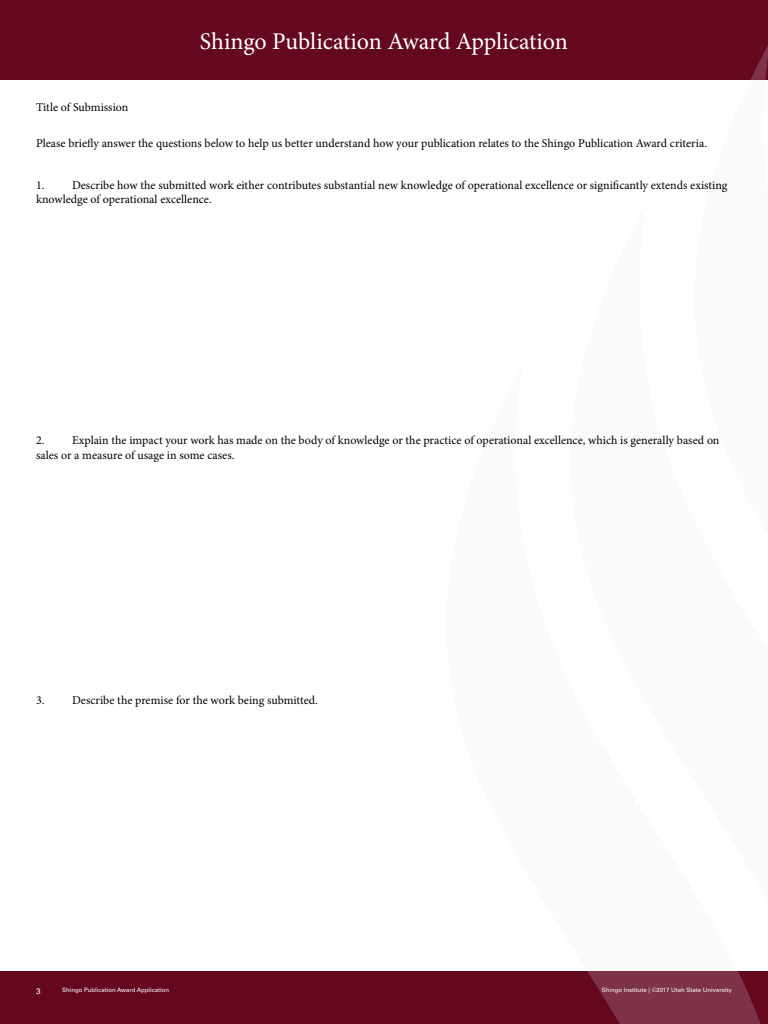
<style>
.page{position:relative;width:768px;height:1024px;background:#fff}
.page>*{position:absolute;margin:0;border:0;box-sizing:border-box;transform-origin:0 0}
.t1{font:24px "Minion Pro";letter-spacing:-.005em;color:#fff}
.t2{font:12px/14.4px "Minion Pro";color:#000}
.t3{font:8px "Univers LT Std";color:#fff}
.t4{font:6px "Univers LT Std";color:#fff}
</style>
<div class="page">
<div style="left:0;top:971px;width:768px;height:53px;background:#640820"></div>
<div style="left:0;top:0;width:768px;height:80px;background:#640820"></div>
<svg style="left:587px;top:971px;width:174px;height:53px;fill:#7d3347"></svg>
<h1 class="t1" style="left:200px;top:26px;width:370px">Shingo Publication Award Application</h1>
<p class="t2" style="left:36px;top:100px;width:94px">Title of Submission</p>
<p class="t2" style="left:36px;top:136px;width:673px">Please briefly answer the questions below to help us better understand how your publication relates to the Shingo Publication Award criteria.</p>
<p class="t2" style="left:36px;top:178px;width:693px">1. Describe how the submitted work either contributes substantial new knowledge of operational excellence or significantly extends existing knowledge of operational excellence.</p>
<p class="t2" style="left:36px;top:434px;width:685px">2. Explain the impact your work has made on the body of knowledge or the practice of operational excellence, which is generally based on sales or a measure of usage in some cases.</p>
<p class="t2" style="left:36px;top:694px;width:283px">3. Describe the premise for the work being submitted.</p>
<p class="t3" style="left:36px;top:986px;width:6px">3</p>
<p class="t4" style="left:62px;top:987px;width:108px">Shingo Publication Award Application</p>
<p class="t4" style="left:602px;top:986px;width:132px">Shingo Institute | ©2017 Utah State University</p>
</div>
